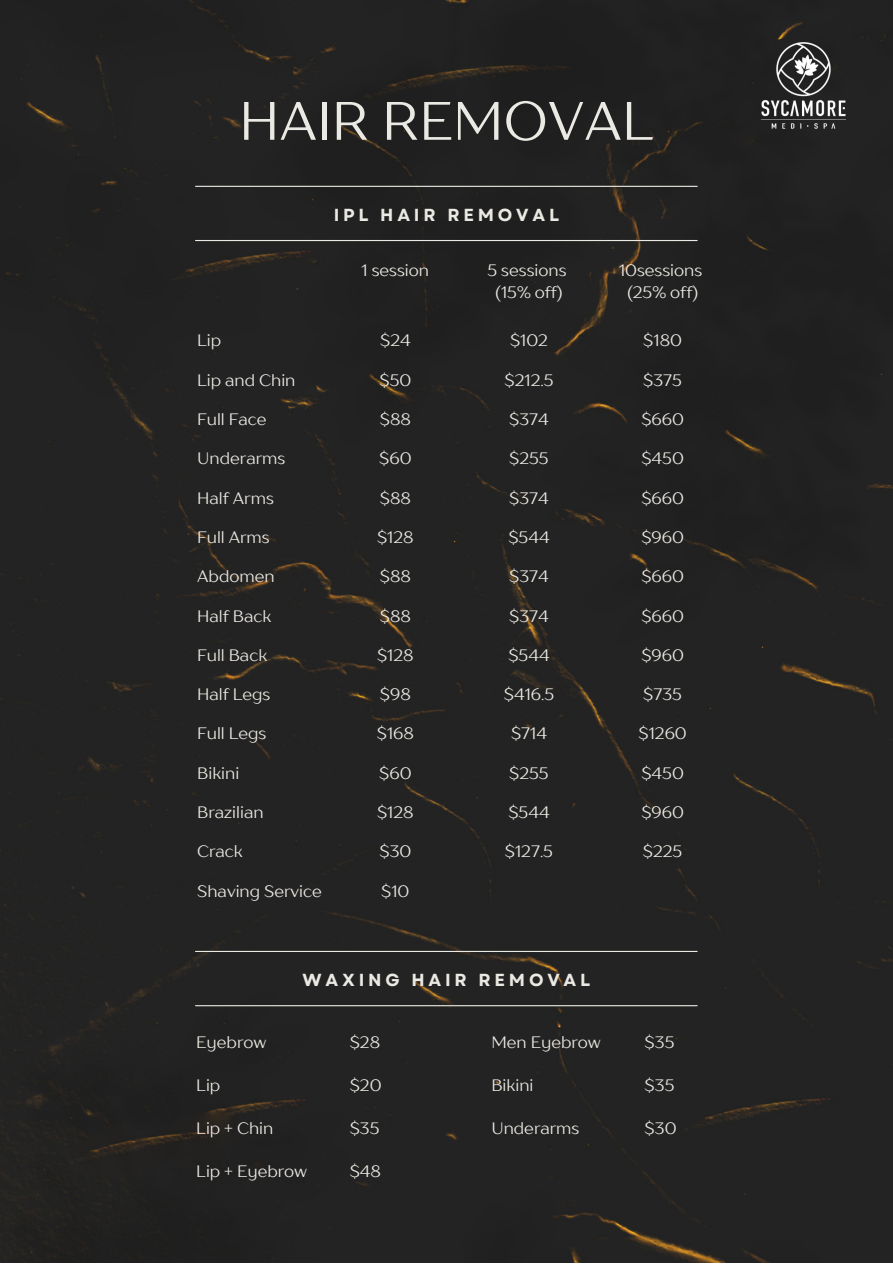
<style>
.page{position:relative;width:893px;height:1264px;background:#fff}
.page>*{position:absolute;margin:0;border:0;box-sizing:border-box;transform-origin:0 0}
.t1{font:54px "TT Drugs";color:#ebe9e3}
.t2{font:700 17.4px "Garet";letter-spacing:.22em;color:#ebe9e3}
.t3{font:16.5px/22.5px "TT Drugs";color:#ebe9e3;text-align:center}
</style>
<div class="page">
<div style="left:0;top:658px;width:892px;height:318px;background:#232323"></div>
<div style="left:0;top:0;width:892px;height:658px;background:#222"></div>
<hr style="left:195px;top:186px;width:502px;height:1px;background:#ebe9e3">
<hr style="left:195px;top:950px;width:502px;height:2px;background:#ebe9e3">
<hr style="left:195px;top:240px;width:502px;height:1px;background:#ebe9e3">
<div style="left:0;top:976px;width:892px;height:286px;background:#232323"></div>
<hr style="left:195px;top:1005px;width:502px;height:1px;background:#ebe9e3">
<img style="left:720px;top:6px;width:165px;height:166px">
<h1 class="t1" style="left:239px;top:87px;width:416px">HAIR REMOVAL</h1>
<p class="t2" style="left:333px;top:202px;width:227px">IPL HAIR REMOVAL</p>
<p class="t3" style="left:361px;top:259px;width:69px">1 session</p>
<p class="t3" style="left:487px;top:258px;width:80px">5 sessions (15% off)</p>
<p class="t3" style="left:619px;top:258px;width:85px">10sessions (25% off)</p>
<p class="t3" style="left:197px;top:328px;width:26px">Lip</p>
<p class="t3" style="left:380px;top:328px;width:32px">$24</p>
<p class="t3" style="left:510px;top:328px;width:39px">$102</p>
<p class="t3" style="left:643px;top:328px;width:40px">$180</p>
<p class="t3" style="left:197px;top:368px;width:100px">Lip and Chin</p>
<p class="t3" style="left:379px;top:368px;width:33px">$50</p>
<p class="t3" style="left:504px;top:368px;width:50px">$212.5</p>
<p class="t3" style="left:643px;top:368px;width:40px">$375</p>
<p class="t3" style="left:197px;top:408px;width:71px">Full Face</p>
<p class="t3" style="left:380px;top:408px;width:33px">$88</p>
<p class="t3" style="left:509px;top:408px;width:41px">$374</p>
<p class="t3" style="left:641px;top:408px;width:44px">$660</p>
<p class="t3" style="left:197px;top:447px;width:90px">Underarms</p>
<p class="t3" style="left:379px;top:447px;width:34px">$60</p>
<p class="t3" style="left:509px;top:447px;width:41px">$255</p>
<p class="t3" style="left:641px;top:447px;width:44px">$450</p>
<p class="t3" style="left:197px;top:486px;width:78px">Half Arms</p>
<p class="t3" style="left:380px;top:486px;width:33px">$88</p>
<p class="t3" style="left:509px;top:486px;width:41px">$374</p>
<p class="t3" style="left:641px;top:486px;width:44px">$660</p>
<p class="t3" style="left:197px;top:525px;width:74px">Full Arms</p>
<p class="t3" style="left:377px;top:525px;width:38px">$128</p>
<p class="t3" style="left:508px;top:525px;width:43px">$544</p>
<p class="t3" style="left:641px;top:525px;width:44px">$960</p>
<p class="t3" style="left:197px;top:565px;width:79px">Abdomen</p>
<p class="t3" style="left:380px;top:565px;width:33px">$88</p>
<p class="t3" style="left:509px;top:565px;width:41px">$374</p>
<p class="t3" style="left:641px;top:565px;width:44px">$660</p>
<p class="t3" style="left:197px;top:604px;width:76px">Half Back</p>
<p class="t3" style="left:380px;top:604px;width:33px">$88</p>
<p class="t3" style="left:509px;top:604px;width:41px">$374</p>
<p class="t3" style="left:641px;top:604px;width:44px">$660</p>
<p class="t3" style="left:197px;top:643px;width:72px">Full Back</p>
<p class="t3" style="left:377px;top:643px;width:38px">$128</p>
<p class="t3" style="left:508px;top:643px;width:43px">$544</p>
<p class="t3" style="left:641px;top:643px;width:44px">$960</p>
<p class="t3" style="left:197px;top:682px;width:75px">Half Legs</p>
<p class="t3" style="left:380px;top:682px;width:32px">$98</p>
<p class="t3" style="left:504px;top:682px;width:52px">$416.5</p>
<p class="t3" style="left:643px;top:682px;width:40px">$735</p>
<p class="t3" style="left:197px;top:722px;width:71px">Full Legs</p>
<p class="t3" style="left:377px;top:722px;width:39px">$168</p>
<p class="t3" style="left:511px;top:722px;width:37px">$714</p>
<p class="t3" style="left:638px;top:722px;width:50px">$1260</p>
<p class="t3" style="left:197px;top:761px;width:44px">Bikini</p>
<p class="t3" style="left:379px;top:761px;width:34px">$60</p>
<p class="t3" style="left:509px;top:761px;width:41px">$255</p>
<p class="t3" style="left:641px;top:761px;width:44px">$450</p>
<p class="t3" style="left:197px;top:800px;width:68px">Brazilian</p>
<p class="t3" style="left:377px;top:800px;width:38px">$128</p>
<p class="t3" style="left:508px;top:800px;width:43px">$544</p>
<p class="t3" style="left:641px;top:800px;width:44px">$960</p>
<p class="t3" style="left:197px;top:840px;width:47px">Crack</p>
<p class="t3" style="left:379px;top:840px;width:33px">$30</p>
<p class="t3" style="left:505px;top:840px;width:50px">$127.5</p>
<p class="t3" style="left:643px;top:840px;width:41px">$225</p>
<p class="t3" style="left:197px;top:879px;width:126px">Shaving Service</p>
<p class="t3" style="left:381px;top:879px;width:30px">$10</p>
<p class="t2" style="left:302px;top:967px;width:289px">WAXING HAIR REMOVAL</p>
<p class="t3" style="left:196px;top:1030px;width:72px">Eyebrow</p>
<p class="t3" style="left:350px;top:1030px;width:32px">$28</p>
<p class="t3" style="left:491px;top:1030px;width:111px">Men Eyebrow</p>
<p class="t3" style="left:644px;top:1030px;width:31px">$35</p>
<p class="t3" style="left:196px;top:1073px;width:26px">Lip</p>
<p class="t3" style="left:350px;top:1073px;width:33px">$20</p>
<p class="t3" style="left:491px;top:1073px;width:44px">Bikini</p>
<p class="t3" style="left:644px;top:1073px;width:31px">$35</p>
<p class="t3" style="left:196px;top:1116px;width:79px">Lip + Chin</p>
<p class="t3" style="left:350px;top:1116px;width:31px">$35</p>
<p class="t3" style="left:491px;top:1116px;width:90px">Underarms</p>
<p class="t3" style="left:644px;top:1116px;width:33px">$30</p>
<p class="t3" style="left:196px;top:1159px;width:112px">Lip + Eyebrow</p>
<p class="t3" style="left:350px;top:1159px;width:33px">$48</p>
</div>
